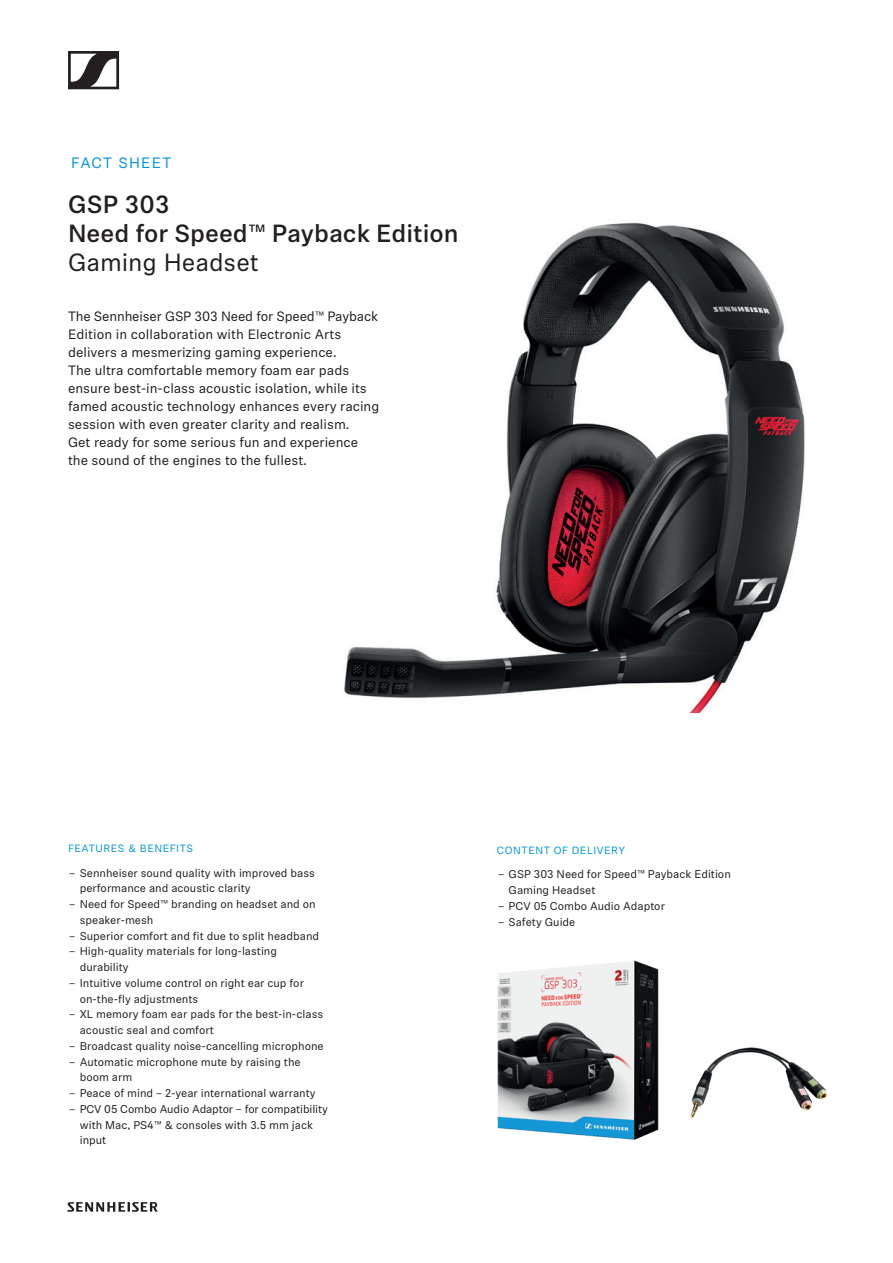
<style>
.page{position:relative;width:893px;height:1263px;background:#fff}
.page>*{position:absolute;margin:0;border:0;box-sizing:border-box;transform-origin:0 0}
.t1{font:500 24.75px/29.2px "Sennheiser Neue";color:#231f20}
.t2{font:24.75px "Sennheiser Neue";color:#231f20}
.t3{font:15px "Sennheiser Neue";letter-spacing:.08em;color:#0696d7}
.t4{font:13.5px/18px "Sennheiser Neue";color:#231f20}
.t5{font:11.25px/15.8px "Sennheiser Neue";color:#231f20}
.t6{font:10.5px "Sennheiser Neue";letter-spacing:.05em;color:#0696d7}
.t7{font:10.5px "Sennheiser Neue";letter-spacing:.05em;color:#0098da}
</style>
<div class="page">
<img style="left:344px;top:222px;width:461px;height:490px">
<img style="left:703px;top:1047px;width:124px;height:64px">
<img style="left:497px;top:960px;width:206px;height:180px">
<svg style="left:68px;top:51px;width:51px;height:38px"></svg>
<svg style="left:67px;top:1202px;width:91px;height:10px"></svg>
<h2 class="t3" style="left:71px;top:152px;width:102px">FACT SHEET</h2>
<h1 class="t1" style="left:68px;top:188px;width:392px">GSP 303<br>Need for Speed™ Payback Edition</h1>
<h1 class="t2" style="left:68px;top:246px;width:192px">Gaming Headset</h1>
<p class="t4" style="left:68px;top:306px;width:313px">The Sennheiser GSP 303 Need for Speed™ Payback Edition in collaboration with Electronic Arts delivers a mesmerizing gaming experience.<br>The ultra comfortable memory foam ear pads ensure best-in-class acoustic isolation, while its famed acoustic technology enhances every racing session with even greater clarity and realism.<br>Get ready for some serious fun and experience the sound of the engines to the fullest.</p>
<p class="t6" style="left:68px;top:841px;width:127px">FEATURES &amp; BENEFITS</p>
<p class="t5" style="left:80px;top:864px;width:237px;text-indent:-11px">– Sennheiser sound quality with improved bass performance and acoustic clarity</p>
<p class="t5" style="left:80px;top:896px;width:237px;text-indent:-11px">– Need for Speed™ branding on headset and on speaker-mesh</p>
<p class="t5" style="left:69px;top:927px;width:252px">– Superior comfort and fit due to split headband</p>
<p class="t5" style="left:80px;top:943px;width:199px;text-indent:-11px">– High-quality materials for long-lasting durability</p>
<p class="t5" style="left:80px;top:974px;width:226px;text-indent:-11px">– Intuitive volume control on right ear cup for on-the-fly adjustments</p>
<p class="t5" style="left:80px;top:1006px;width:245px;text-indent:-11px">– XL memory foam ear pads for the best-in-class acoustic seal and comfort</p>
<p class="t5" style="left:69px;top:1037px;width:256px">– Broadcast quality noise-cancelling microphone</p>
<p class="t5" style="left:80px;top:1053px;width:222px;text-indent:-11px">– Automatic microphone mute by raising the boom arm</p>
<p class="t5" style="left:69px;top:1085px;width:248px">– Peace of mind – 2-year international warranty</p>
<p class="t5" style="left:80px;top:1100px;width:250px;text-indent:-11px">– PCV 05 Combo Audio Adaptor – for compatibility with Mac, PS4™ &amp; consoles with 3.5 mm jack input</p>
<p class="t7" style="left:497px;top:843px;width:130px">CONTENT OF DELIVERY</p>
<p class="t5" style="left:509px;top:866px;width:224px;text-indent:-11px">– GSP 303 Need for Speed™ Payback Edition<br>Gaming Headset</p>
<p class="t5" style="left:498px;top:897px;width:168px">– PCV 05 Combo Audio Adaptor</p>
<p class="t5" style="left:498px;top:913px;width:79px">– Safety Guide</p>
</div>
